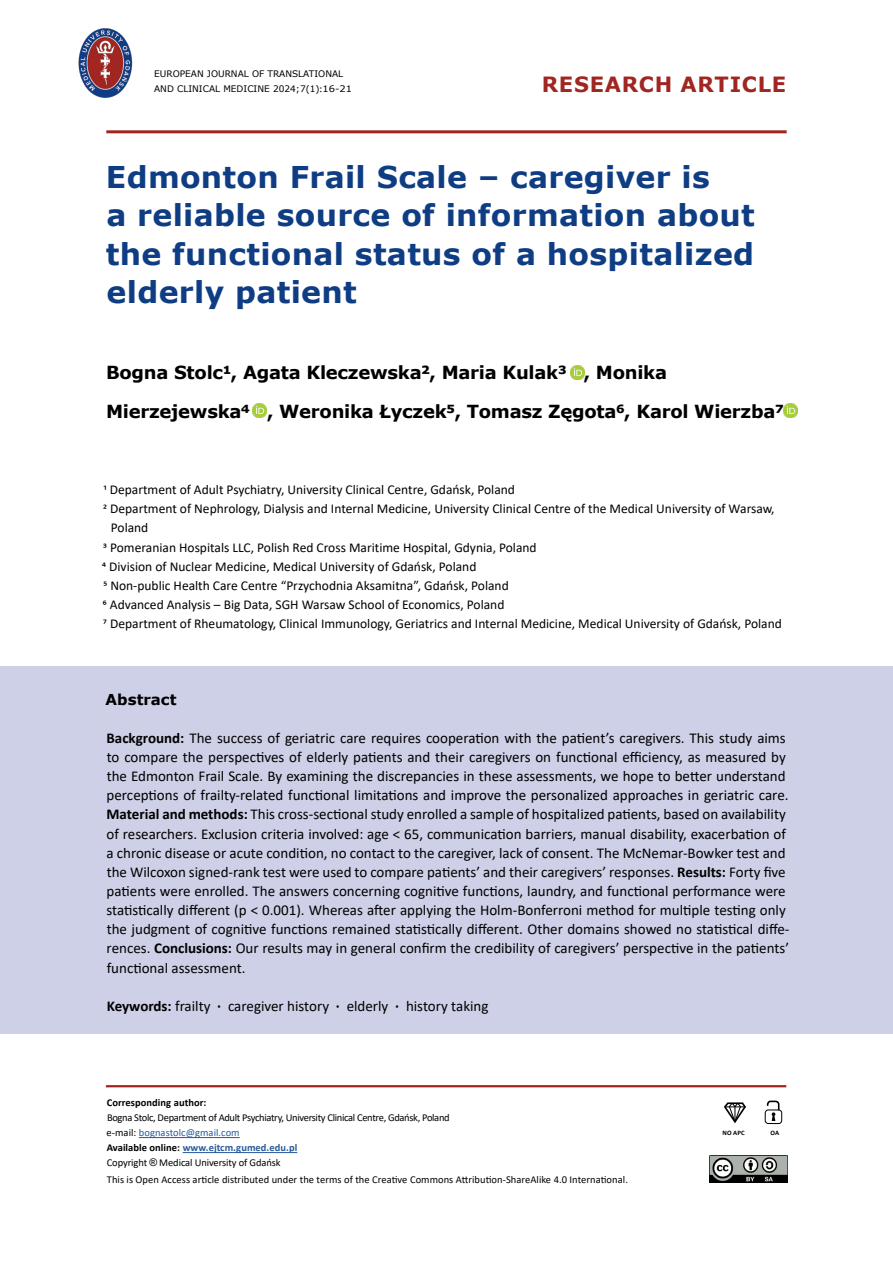
<style>
.page{position:relative;width:893px;height:1263px;background:#fff}
.page>*{position:absolute;margin:0;border:0;box-sizing:border-box;transform-origin:0 0}
.t1{font:700 30px/38.2px "Verdana";letter-spacing:.01em;color:#0f3d84}
.t2{font:700 21px "Verdana";letter-spacing:.035em;color:#a02621}
.t3{font:700 18px/38.2px "Verdana";letter-spacing:-.015em;color:#000}
.t4{font:15px/19.2px "Calibri";color:#000}
.t5{font:700 15px "Verdana";color:#000}
.t6{font:13.5px "Calibri";color:#000}
.t7{font:10.5px/15px "Calibri";letter-spacing:-.03em;color:#000}
.t8{font:10.5px "Calibri";letter-spacing:-.01em;color:#000}
.t9{font:10.5px "Verdana";color:#000}
.t10{font:700 10.5px "Calibri";letter-spacing:.005em;color:#000}
.t11{font:9px/15px "Verdana";color:#000}
.t12{font:700 6.75px "Calibri";letter-spacing:.03em;color:#000}
.s1{font-family:"Minion Pro";font-size:11.25px}
.s2{font-weight:700}
.s3{color:#275b9b}
.s4{font-weight:700;color:#275b9b}
.s5{font-family:"Arial"}
</style>
<div class="page">
<hr style="left:106px;top:130px;width:681px;height:3px;background:#a02621">
<img style="left:78px;top:28px;width:55px;height:70px">
<hr style="left:106px;top:1085px;width:680px;height:2px;background:#a02621">
<hr style="left:139px;top:1137px;width:101px;height:1px;background:#275b9b">
<hr style="left:183px;top:1152px;width:114px;height:1px;background:#275b9b">
<img style="left:710px;top:1155px;width:77px;height:27px">
<svg style="left:764px;top:1100px;width:19px;height:24px"></svg>
<svg style="left:724px;top:1102px;width:22px;height:21px"></svg>
<div style="left:0;top:666px;width:893px;height:368px;background:#ced0e7"></div>
<img style="left:252px;top:404px;width:14px;height:14px">
<img style="left:571px;top:365px;width:14px;height:14px">
<img style="left:784px;top:404px;width:14px;height:14px">
<p class="t11" style="left:154px;top:66px;width:199px">EUROPEAN JOURNAL OF TRANSLATIONAL<br>AND CLINICAL MEDICINE 2024;7(1)<span class="s1">:</span>16-21</p>
<p class="t9" style="left:180px;top:74px;width:209px">Eur J Transl Clin Med 2024;7(1):16-21</p>
<h2 class="t2" style="left:542px;top:70px;width:246px">RESEARCH ARTICLE</h2>
<h1 class="t1" style="left:106px;top:157px;width:651px">Edmonton Frail Scale – caregiver is<br>a reliable source of information about the functional status of a hospitalized elderly patient</h1>
<p class="t3" style="left:106px;top:353px;width:679px">Bogna Stolc1, Agata Kleczewska2, Maria Kulak3 , Monika<br>Mierzejewska4 , Weronika Łyczek5, Tomasz Zęgota6, Karol Wierzba7</p>
<p class="t6" style="left:103px;top:480px;width:413px">1 Department of Adult Psychiatry, University Clinical Centre, Gdańsk, Poland</p>
<p class="t6" style="left:103px;top:499px;width:673px">2 Department of Nephrology, Dialysis and Internal Medicine, University Clinical Centre of the Medical University of Warsaw,</p>
<p class="t6" style="left:111px;top:518px;width:39px">Poland</p>
<p class="t6" style="left:103px;top:538px;width:435px">3 Pomeranian Hospitals LLC, Polish Red Cross Maritime Hospital, Gdynia, Poland</p>
<p class="t6" style="left:102px;top:557px;width:376px">4 Division of Nuclear Medicine, Medical University of Gdańsk, Poland</p>
<p class="t6" style="left:103px;top:576px;width:407px">5 Non-public Health Care Centre “Przychodnia Aksamitna”, Gdańsk, Poland</p>
<p class="t6" style="left:103px;top:595px;width:403px">6 Advanced Analysis – Big Data, SGH Warsaw School of Economics, Poland</p>
<p class="t6" style="left:103px;top:614px;width:680px">7 Department of Rheumatology, Clinical Immunology, Geriatrics and Internal Medicine, Medical University of Gdańsk, Poland</p>
<p class="t5" style="left:106px;top:688px;width:72px">Abstract</p>
<p class="t4" style="left:106px;top:728px;width:684px"><span class="s2">Background:</span> The success of geriatric care requires cooperation with the patient’s caregivers. This study aims to compare the perspectives of elderly patients and their caregivers on functional efficiency, as measured by the Edmonton Frail Scale. By examining the discrepancies in these assessments, we hope to better understand perceptions of frailty-related functional limitations and improve the personalized approaches in geriatric care.<br><span class="s2">Material and methods:</span> This cross-sectional study enrolled a sample of hospitalized patients, based on availability of researchers. Exclusion criteria involved: age &lt; 65, communication barriers, manual disability, exacerbation of a chronic disease or acute condition, no contact to the caregiver, lack of consent. The McNemar-Bowker test and the Wilcoxon signed-rank test were used to compare patients’ and their caregivers’ responses. <span class="s2">Results:</span> Forty five patients were enrolled. The answers concerning cognitive functions, laundry, and functional performance were statistically different (p &lt; 0.001). Whereas after applying the Holm-Bonferroni method for multiple testing only the judgment of cognitive functions remained statistically different. Other domains showed no statistical diffe&shy;rences. <span class="s2">Conclusions:</span> Our results may in general confirm the credibility of caregivers’ perspective in the patients’ functional assessment.</p>
<p class="t4" style="left:107px;top:996px;width:383px"><span class="s2">Keywords:</span> frailty <span class="s2">·</span> caregiver history <span class="s2">·</span> elderly <span class="s2">·</span> history taking</p>
<p class="t10" style="left:107px;top:1095px;width:101px">Corresponding author:</p>
<p class="t7" style="left:107px;top:1110px;width:345px">Bogna Stolc, Department of Adult Psychiatry, University Clinical Centre, Gdańsk, Poland e-mail: <span class="s3">bognastolc@gmail.com<br></span><span class="s2">Available online:</span> <span class="s4">www.ejtcm.gumed.edu.pl<br></span>Copyright <span class="s5">®</span> Medical University of Gdańsk</p>
<p class="t8" style="left:107px;top:1172px;width:523px">This is Open Access article distributed under the terms of the Creative Commons Attribution-ShareAlike 4.0 International.</p>
<p class="t12" style="left:722px;top:1128px;width:24px">NO APC</p>
<p class="t12" style="left:771px;top:1128px;width:10px">OA</p>
</div>
